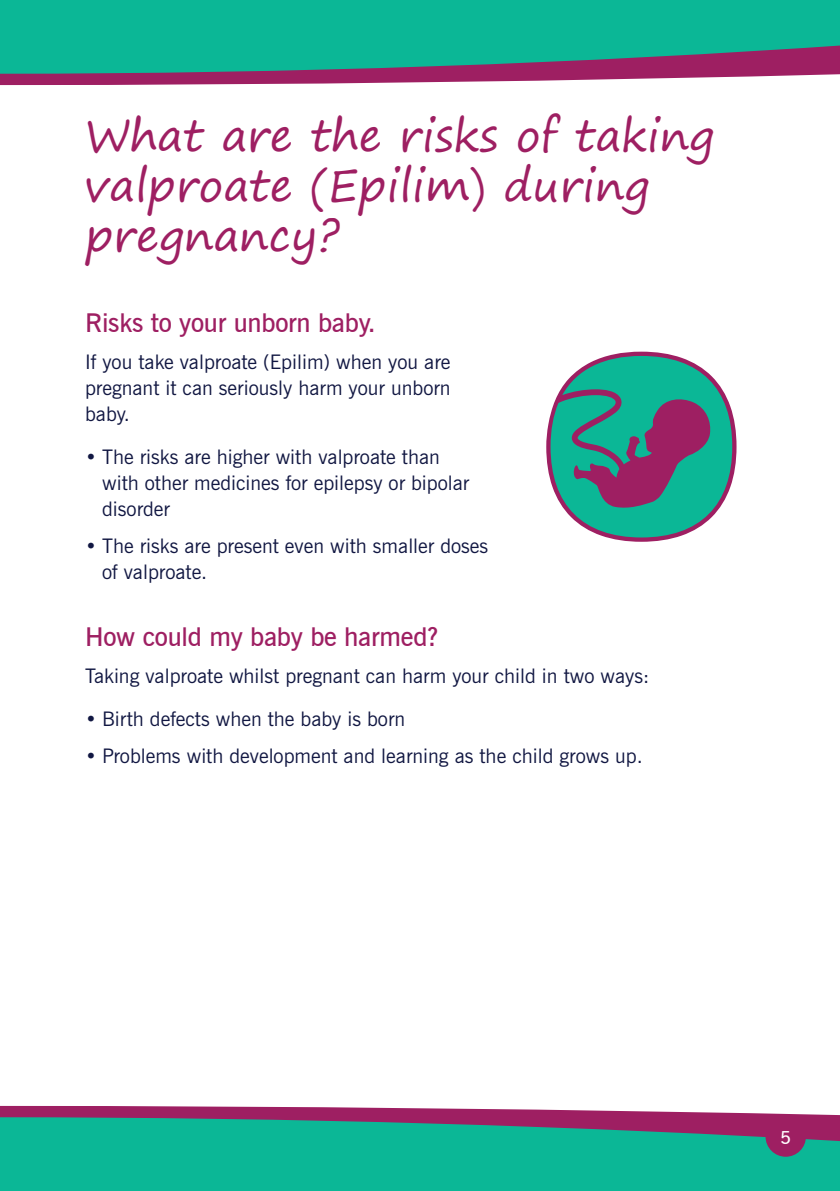
<style>
.page{position:relative;width:840px;height:1191px;background:#fff}
.page>*{position:absolute;margin:0;border:0;box-sizing:border-box;transform-origin:0 0}
.t1{font:44px/50px "Segoe Print";color:#9e1f62}
.t2{font:600 26px "News Gothic BT";letter-spacing:-.01em;color:#9e1f62}
.t3{font:20px/26px "News Gothic BT";color:#111742}
.t4{font:600 18px "News Gothic BT";color:#fff}
</style>
<div class="page">
<svg style="left:0;top:1106px;width:839px;height:11px;fill:#9e1f62"></svg>
<svg style="left:0;top:1117px;width:839px;height:74px;background:#19a790"></svg>
<svg style="left:0;top:74px;width:839px;height:11px;fill:#9e1f62"></svg>
<svg style="left:0;top:0;width:839px;height:74px;background:#1ea38f"></svg>
<div style="left:765px;top:1116px;width:40px;height:40px;background:#9e1f62;border-radius:50%"></div>
<svg style="left:546px;top:352px;width:190px;height:190px"></svg>
<h1 class="t1" style="left:85px;top:109px;width:630px">What are the risks of taking valproate (Epilim) during pregnancy?</h1>
<h2 class="t2" style="left:85px;top:307px;width:292px">Risks to your unborn baby.</h2>
<p class="t3" style="left:85px;top:349px;width:367px;text-align:justify">If you take valproate (Epilim) when you are pregnant it can seriously harm your unborn baby.</p>
<p class="t3" style="left:102px;top:444px;width:368px;text-indent:-17px">• The risks are higher with valproate than with other medicines for epilepsy or bipolar disorder</p>
<p class="t3" style="left:102px;top:533px;width:387px;text-indent:-17px">• The risks are present even with smaller doses of valproate.</p>
<h2 class="t2" style="left:85px;top:620px;width:355px">How could my baby be harmed?</h2>
<p class="t3" style="left:85px;top:662px;width:565px">Taking valproate whilst pregnant can harm your child in two ways:</p>
<p class="t3" style="left:85px;top:705px;width:321px">• Birth defects when the baby is born</p>
<p class="t3" style="left:85px;top:743px;width:558px">• Problems with development and learning as the child grows up.</p>
<p class="t4" style="left:779px;top:1126px;width:12px">5</p>
</div>
